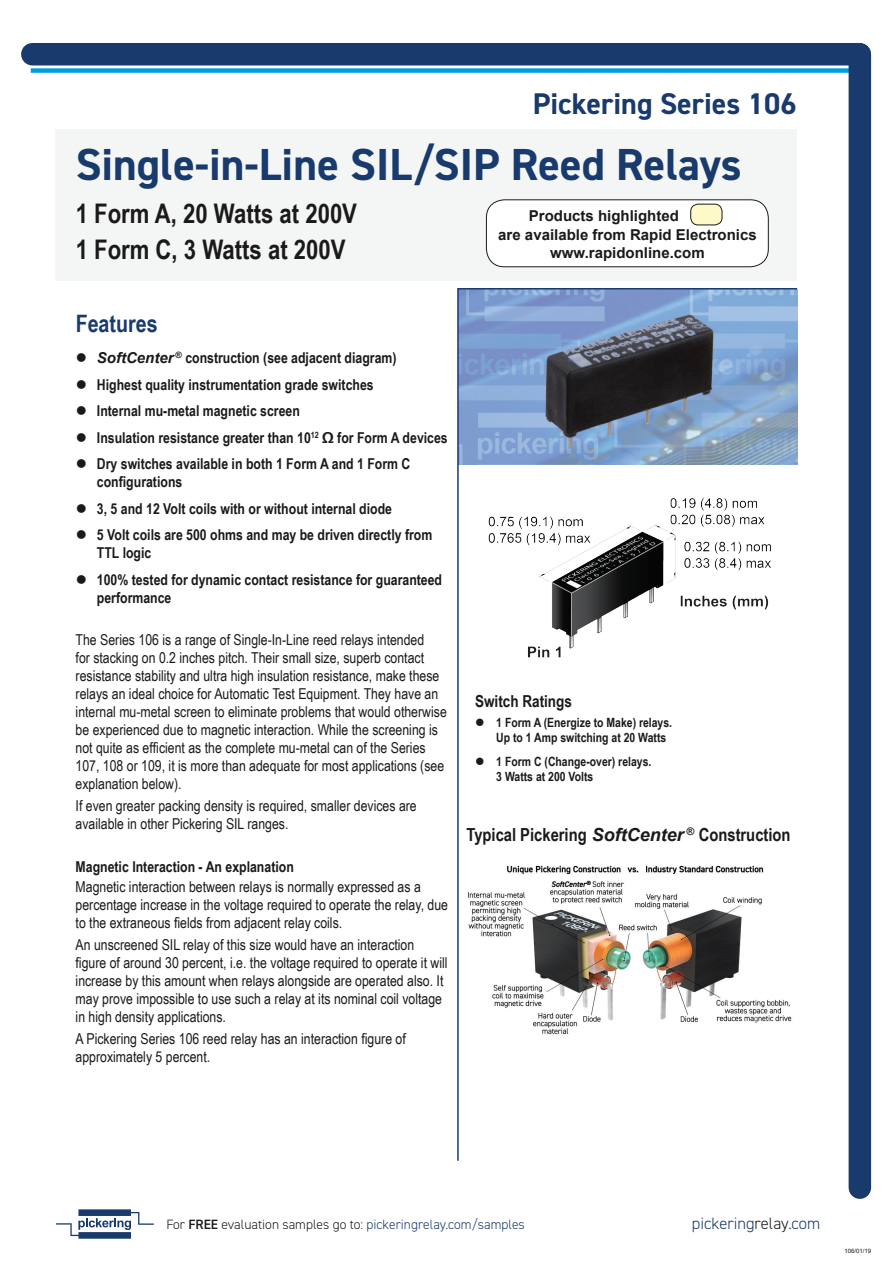
<style>
.page{position:relative;width:893px;height:1263px;background:#fff}
.page>*{position:absolute;margin:0;border:0;box-sizing:border-box;transform-origin:0 0}
.PageMaker_Defaults{font:700 45px "DIN2014";color:#193a6c}
.PageMaker_Defaults-2{font:700 30px "DIN2014";color:#193a6c}
.PageMaker_Defaults-3{font:700 27px "Arial Narrow";color:#1a1a19}
.Features{font:700 24px "Arial Narrow";color:#193a6c}
.Spec_Heading{font:700 18px "Arial Narrow";color:#1a1a19}
.t1{font:300 16.5px "DIN2014";color:#193a6c}
.Spec_Heading-2{font:700 16.5px "Arial Narrow";color:#1a1a19}
.Para{font:15px/18px "Arial Narrow";color:#1a1a19}
.Spec_Heading-3{font:700 15px/18px "Arial Narrow";color:#1a1a19}
.Bullet{font:700 15px/18px "Arial";color:#1a1a19;text-align:center}
.t2{font:300 13.5px "DIN2014";color:#193a6c}
.t3{font:700 12.75px/15.3px "Arial Narrow";color:#1a1a19}
.t4{font:6px "Arial";color:#1a1a19}
.s1{font-family:"Arial";font-style:italic}
.s2{color:#1a1a19}
.s3{font-weight:600;color:#1a1a19}
</style>
<div class="page">
<div style="left:56px;top:130px;width:741px;height:151px;background:#f4f6f6"></div>
<div style="left:31px;top:68px;width:823px;height:5px;background:#009ede"></div>
<svg style="left:457px;top:288px;width:341px;height:873px"></svg>
<div style="left:32px;top:43px;width:828px;height:22px;background:#193a6c"></div>
<div style="left:849px;top:54px;width:22px;height:1134px;background:#193a6c"></div>
<svg style="left:56px;top:1209px;width:98px;height:30px"></svg>
<img style="left:488px;top:496px;width:284px;height:167px">
<img style="left:468px;top:857px;width:330px;height:183px">
<div style="left:486px;top:200px;width:282px;height:67px;background:#fff;border-radius:18px"></div>
<div style="left:486px;top:199px;width:283px;height:68px;border:1px solid #1a1a19;border-radius:18px"></div>
<div style="left:691px;top:204px;width:31px;height:21px;background:#fef9c9;border-radius:8px"></div>
<div style="left:690px;top:204px;width:32px;height:21px;border:1px solid #1a1a19;border-radius:8px"></div>
<svg style="left:476px;top:718px;width:7px;height:8px"></svg>
<svg style="left:476px;top:757px;width:7px;height:8px"></svg>
<p class="PageMaker_Defaults-2" style="left:533px;top:83px;width:265px">Pickering Series 106</p>
<p class="PageMaker_Defaults" style="left:76px;top:135px;width:668px">Single-in-Line SIL/SIP Reed Relays</p>
<p class="PageMaker_Defaults-3" style="left:76px;top:193px;width:283px">1 Form A, 20 Watts at 200V</p>
<p class="PageMaker_Defaults-3" style="left:76px;top:229px;width:271px">1 Form C, 3 Watts at 200V</p>
<p class="Bullet" style="left:529px;top:207px;width:152px">Products highlighted</p>
<p class="Bullet" style="left:498px;top:226px;width:260px">are available from Rapid Electronics www.rapidonline.com</p>
<p class="Features" style="left:76px;top:306px;width:84px">Features</p>
<p class="Spec_Heading-3" style="left:97px;top:348px;width:301px"><span class="s1">SoftCenter</span> <sup>®</sup> construction (see adjacent diagram)</p>
<p class="Spec_Heading-3" style="left:97px;top:374px;width:278px">Highest quality instrumentation grade switches</p>
<p class="Spec_Heading-3" style="left:97px;top:401px;width:205px">Internal mu-metal magnetic screen</p>
<p class="Spec_Heading-3" style="left:97px;top:427px;width:352px">Insulation resistance greater than 10<sup>12</sup> Ω for Form A devices</p>
<p class="Spec_Heading-3" style="left:97px;top:454px;width:315px">Dry switches available in both 1 Form A and 1 Form C configurations</p>
<p class="Spec_Heading-3" style="left:97px;top:498px;width:297px">3, 5 and 12 Volt coils with or without internal diode</p>
<p class="Spec_Heading-3" style="left:97px;top:525px;width:337px">5 Volt coils are 500 ohms and may be driven directly from<br>TTL logic</p>
<p class="Spec_Heading-3" style="left:97px;top:569px;width:347px">100% tested for dynamic contact resistance for guaranteed performance</p>
<p class="Para" style="left:76px;top:630px;width:373px">The Series 106 is a range of Single-In-Line reed relays intended<br>for stacking on 0.2 inches pitch. Their small size, superb contact resistance stability and ultra high insulation resistance, make these relays an ideal choice for Automatic Test Equipment. They have an internal mu-metal screen to eliminate problems that would otherwise be experienced due to magnetic interaction. While the screening is not quite as efficient as the complete mu-metal can of the Series 107, 108 or 109, it is more than adequate for most applications (see explanation below).</p>
<p class="Para" style="left:76px;top:796px;width:343px">If even greater packing density is required, smaller devices are available in other Pickering SIL ranges.</p>
<p class="Spec_Heading-3" style="left:76px;top:857px;width:220px">Magnetic Interaction - An explanation</p>
<p class="Para" style="left:76px;top:877px;width:374px">Magnetic interaction between relays is normally expressed as a percentage increase in the voltage required to operate the relay, due to the extraneous fields from adjacent relay coils.</p>
<p class="Para" style="left:76px;top:935px;width:373px">An unscreened SIL relay of this size would have an interaction figure of around 30 percent, i.e. the voltage required to operate it will increase by this amount when relays alongside are operated also. It may prove impossible to use such a relay at its nominal coil voltage in high density applications.</p>
<p class="Para" style="left:76px;top:1029px;width:332px">A Pickering Series 106 reed relay has an interaction figure of approximately 5 percent.</p>
<p class="Spec_Heading-2" style="left:475px;top:689px;width:98px">Switch Ratings</p>
<p class="t3" style="left:496px;top:714px;width:177px">1 Form A (Energize to Make) relays.<br>Up to 1 Amp switching at 20 Watts</p>
<p class="t3" style="left:496px;top:753px;width:157px">1 Form C (Change-over) relays.<br>3 Watts at 200 Volts</p>
<p class="Spec_Heading" style="left:466px;top:821px;width:326px">Typical Pickering <span class="s1">SoftCenter</span> <sup>®</sup> Construction</p>
<p class="t2" style="left:166px;top:1216px;width:360px"><span class="s2">For</span> <span class="s3">FREE</span> <span class="s2">evaluation samples go to:</span> pickeringrelay.com/samples</p>
<p class="t1" style="left:692px;top:1213px;width:130px">pickering<span class="s2">relay</span>.com</p>
<p class="t4" style="left:845px;top:1247px;width:28px">106/01/19</p>
</div>
